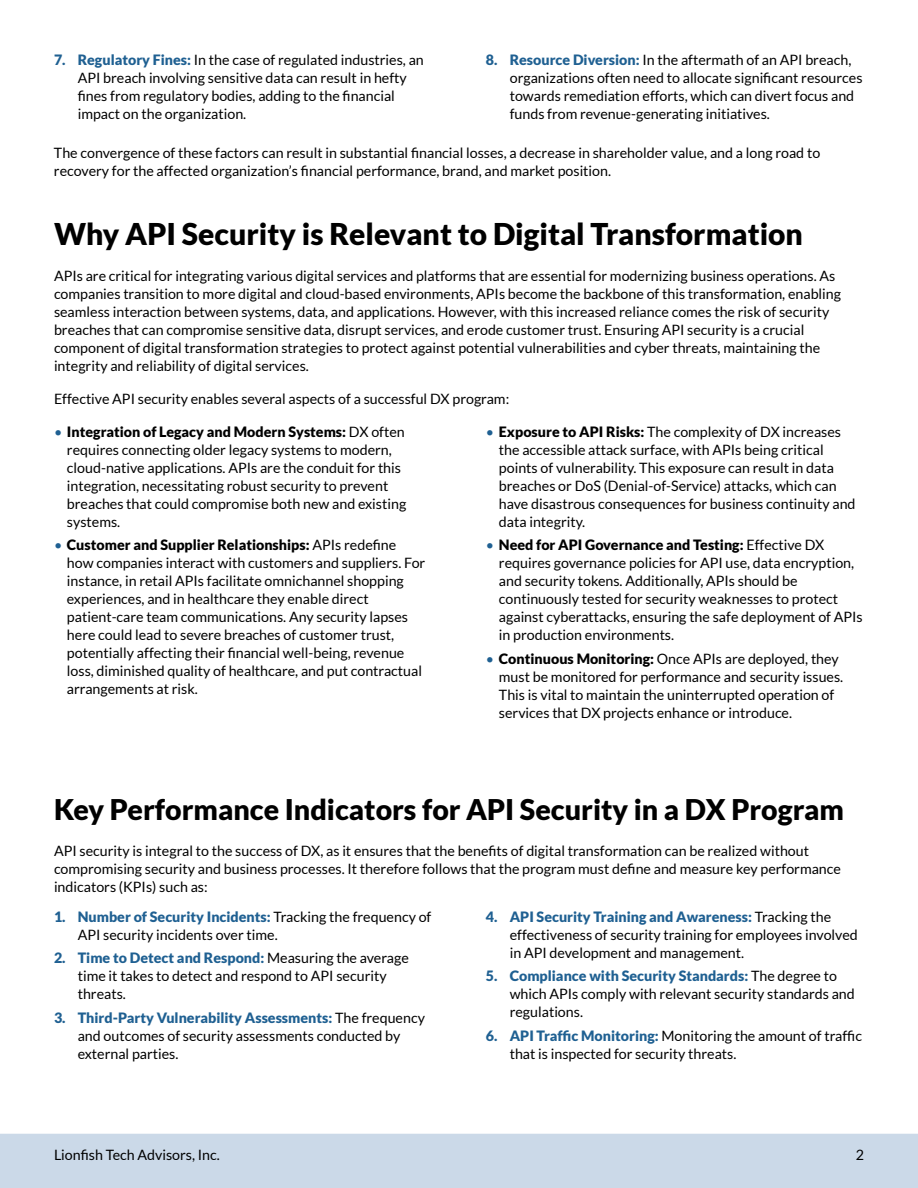
<style>
.page{position:relative;width:918px;height:1188px;background:#fff}
.page>*{position:absolute;margin:0;border:0;box-sizing:border-box;transform-origin:0 0}
.t1{font:900 30px "Lato";color:#000}
.t2{font:900 28.5px "Lato";color:#000}
.t3{font:14.25px/18px "Lato";color:#000}
.s1{font-weight:900;color:#1f6092}
.s2{color:#1f6092}
.s3{font-weight:900}
</style>
<div class="page">
<div style="left:0;top:1134px;width:918px;height:54px;background:#cbd9e8"></div>
<p class="t3" style="left:78px;top:51px;width:348px;text-indent:-24px"><span class="s1">7. Regulatory Fines:</span> In the case of regulated industries, an API breach involving sensitive data can result in hefty fines from regulatory bodies, adding to the financial impact on the organization.</p>
<p class="t3" style="left:510px;top:51px;width:354px;text-indent:-24px"><span class="s1">8. Resource Diversion:</span> In the aftermath of an API breach, organizations often need to allocate significant resources towards remediation efforts, which can divert focus and funds from revenue-generating initiatives.</p>
<p class="t3" style="left:54px;top:144px;width:768px">The convergence of these factors can result in substantial financial losses, a decrease in shareholder value, and a long road to recovery for the affected organization’s financial performance, brand, and market position.</p>
<h1 class="t1" style="left:54px;top:217px;width:751px">Why API Security is Relevant to Digital Transformation</h1>
<p class="t3" style="left:54px;top:267px;width:789px">APIs are critical for integrating various digital services and platforms that are essential for modernizing business operations. As companies transition to more digital and cloud-based environments, APIs become the backbone of this transformation, enabling seamless interaction between systems, data, and applications. However, with this increased reliance comes the risk of security breaches that can compromise sensitive data, disrupt services, and erode customer trust. Ensuring API security is a crucial component of digital transformation strategies to protect against potential vulnerabilities and cyber threats, maintaining the integrity and reliability of digital services.</p>
<p class="t3" style="left:54px;top:390px;width:457px">Effective API security enables several aspects of a successful DX program:</p>
<p class="t3" style="left:67px;top:423px;width:341px;text-indent:-13px"><span class="s2">•</span> <span class="s3">Integration of Legacy and Modern Systems:</span> DX often requires connecting older legacy systems to modern, cloud-native applications. APIs are the conduit for this integration, necessitating robust security to prevent breaches that could compromise both new and existing systems.</p>
<p class="t3" style="left:67px;top:536px;width:360px;text-indent:-13px"><span class="s2">•</span> <span class="s3">Customer and Supplier Relationships:</span> APIs redefine how companies interact with customers and suppliers. For instance, in retail APIs facilitate omnichannel shopping experiences, and in healthcare they enable direct patient-care team communications. Any security lapses here could lead to severe breaches of customer trust, potentially affecting their financial well-being, revenue loss, diminished quality of healthcare, and put contractual arrangements at risk.</p>
<p class="t3" style="left:499px;top:423px;width:358px;text-indent:-13px"><span class="s2">•</span> <span class="s3">Exposure to API Risks:</span> The complexity of DX increases the accessible attack surface, with APIs being critical points of vulnerability. This exposure can result in data breaches or DoS (Denial-of-Service) attacks, which can have disastrous consequences for business continuity and data integrity.</p>
<p class="t3" style="left:499px;top:536px;width:365px;text-indent:-13px"><span class="s2">•</span> <span class="s3">Need for API Governance and Testing:</span> Effective DX requires governance policies for API use, data encryption, and security tokens. Additionally, APIs should be continuously tested for security weaknesses to protect against cyberattacks, ensuring the safe deployment of APIs in production environments.</p>
<p class="t3" style="left:499px;top:649px;width:346px;text-indent:-13px"><span class="s2">•</span> <span class="s3">Continuous Monitoring:</span> Once APIs are deployed, they must be monitored for performance and security issues.<br>This is vital to maintain the uninterrupted operation of services that DX projects enhance or introduce.</p>
<h2 class="t2" style="left:54px;top:793px;width:792px">Key Performance Indicators for API Security in a DX Program</h2>
<p class="t3" style="left:54px;top:842px;width:789px">API security is integral to the success of DX, as it ensures that the benefits of digital transformation can be realized without compromising security and business processes. It therefore follows that the program must define and measure key performance indicators (KPIs) such as:</p>
<p class="t3" style="left:78px;top:908px;width:355px;text-indent:-24px"><span class="s1">1. Number of Security Incidents:</span> Tracking the frequency of<br>API security incidents over time.</p>
<p class="t3" style="left:78px;top:949px;width:333px;text-indent:-24px"><span class="s1">2. Time to Detect and Respond:</span> Measuring the average time it takes to detect and respond to API security threats.</p>
<p class="t3" style="left:78px;top:1008px;width:349px;text-indent:-24px"><span class="s1">3. Third-Party Vulnerability Assessments:</span> The frequency and outcomes of security assessments conducted by external parties.</p>
<p class="t3" style="left:510px;top:908px;width:350px;text-indent:-24px"><span class="s1">4. API Security Training and Awareness:</span> Tracking the effectiveness of security training for employees involved in API development and management.</p>
<p class="t3" style="left:510px;top:967px;width:347px;text-indent:-24px"><span class="s1">5. Compliance with Security Standards:</span> The degree to which APIs comply with relevant security standards and regulations.</p>
<p class="t3" style="left:510px;top:1026px;width:354px;text-indent:-24px"><span class="s1">6. API Traffic Monitoring:</span> Monitoring the amount of traffic that is inspected for security threats.</p>
<p class="t3" style="left:54px;top:1145px;width:167px">Lionfish Tech Advisors, Inc.</p>
<p class="t3" style="left:856px;top:1145px;width:10px">2</p>
</div>
